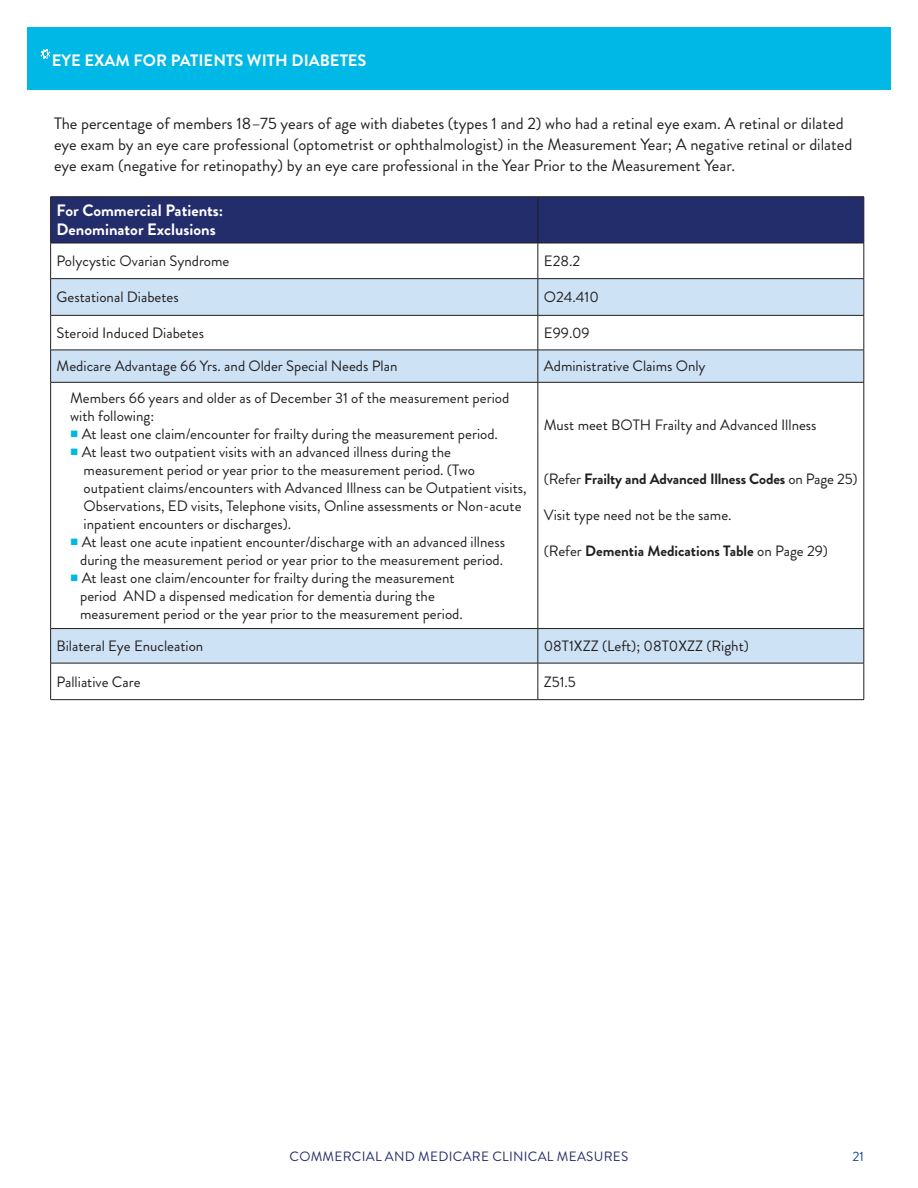
<style>
.page{position:relative;width:918px;height:1188px;background:#fff}
.page>*{position:absolute;margin:0;border:0;box-sizing:border-box;transform-origin:0 0}
.t1{font:16.5px/21px "Brandon Grotesque";color:#231f20}
.body{font:700 16.5px "Brandon Grotesque";color:#fff}
.t2{font:15px/18px "Brandon Grotesque";color:#231f20}
.t3{font:700 15px "Brandon Grotesque";letter-spacing:-.01em;color:#231f20}
.t4{font:13.5px "Brandon Grotesque";letter-spacing:.02em;color:#242d6b}
.t5{font:13.5px "Brandon Grotesque";color:#124992}
.s1{font-weight:400}
</style>
<div class="page">
<div style="left:27px;top:27px;width:864px;height:63px;background:#00b8e5"></div>
<svg style="left:40px;top:49px;width:10px;height:10px"></svg>
<div style="left:51px;top:197px;width:813px;height:46px;background:#242d6b"></div>
<svg style="left:51px;top:279px;width:813px;height:384px"></svg>
<hr style="left:50px;top:196px;width:488px;height:1px;background:#231f20">
<hr style="left:50px;top:197px;width:1px;height:46px;background:#231f20">
<hr style="left:538px;top:196px;width:326px;height:1px;background:#231f20">
<hr style="left:538px;top:197px;width:1px;height:46px;background:#231f20">
<hr style="left:864px;top:197px;width:1px;height:46px;background:#231f20">
<hr style="left:50px;top:243px;width:488px;height:1px;background:#231f20">
<hr style="left:50px;top:243px;width:1px;height:35px;background:#231f20">
<hr style="left:538px;top:243px;width:326px;height:1px;background:#231f20">
<hr style="left:538px;top:243px;width:1px;height:35px;background:#231f20">
<hr style="left:864px;top:243px;width:1px;height:35px;background:#231f20">
<hr style="left:50px;top:278px;width:488px;height:1px;background:#231f20">
<hr style="left:50px;top:279px;width:1px;height:36px;background:#231f20">
<hr style="left:538px;top:278px;width:326px;height:1px;background:#231f20">
<hr style="left:538px;top:279px;width:1px;height:36px;background:#231f20">
<hr style="left:864px;top:279px;width:1px;height:36px;background:#231f20">
<hr style="left:50px;top:316px;width:1px;height:34px;background:#231f20">
<hr style="left:538px;top:316px;width:1px;height:34px;background:#231f20">
<hr style="left:864px;top:316px;width:1px;height:34px;background:#231f20">
<hr style="left:50px;top:350px;width:488px;height:1px;background:#231f20">
<hr style="left:50px;top:350px;width:1px;height:32px;background:#231f20">
<hr style="left:538px;top:350px;width:326px;height:1px;background:#231f20">
<hr style="left:538px;top:350px;width:1px;height:32px;background:#231f20">
<hr style="left:864px;top:350px;width:1px;height:32px;background:#231f20">
<hr style="left:50px;top:382px;width:488px;height:1px;background:#231f20">
<hr style="left:50px;top:383px;width:1px;height:245px;background:#231f20">
<hr style="left:538px;top:382px;width:326px;height:1px;background:#231f20">
<hr style="left:538px;top:383px;width:1px;height:245px;background:#231f20">
<hr style="left:864px;top:383px;width:1px;height:245px;background:#231f20">
<hr style="left:50px;top:628px;width:488px;height:1px;background:#231f20">
<hr style="left:50px;top:629px;width:1px;height:34px;background:#231f20">
<hr style="left:538px;top:628px;width:326px;height:1px;background:#231f20">
<hr style="left:538px;top:629px;width:1px;height:34px;background:#231f20">
<hr style="left:864px;top:629px;width:1px;height:34px;background:#231f20">
<hr style="left:50px;top:663px;width:1px;height:36px;background:#231f20">
<hr style="left:538px;top:663px;width:1px;height:36px;background:#231f20">
<hr style="left:864px;top:663px;width:1px;height:36px;background:#231f20">
<hr style="left:50px;top:315px;width:488px;height:1px;background:#231f20">
<hr style="left:538px;top:315px;width:326px;height:1px;background:#231f20">
<hr style="left:50px;top:663px;width:488px;height:1px;background:#231f20">
<hr style="left:50px;top:699px;width:488px;height:1px;background:#231f20">
<hr style="left:538px;top:663px;width:326px;height:1px;background:#231f20">
<hr style="left:538px;top:699px;width:326px;height:1px;background:#231f20">
<svg style="left:71px;top:431px;width:6px;height:6px"></svg>
<svg style="left:71px;top:449px;width:6px;height:6px"></svg>
<svg style="left:71px;top:539px;width:6px;height:6px"></svg>
<svg style="left:71px;top:575px;width:6px;height:6px"></svg>
<p class="body" style="left:52px;top:48px;width:316px">EYE EXAM FOR PATIENTS WITH DIABETES</p>
<p class="t1" style="left:54px;top:113px;width:800px">The percentage of members 18–75 years of age with diabetes (types 1 and 2) who had a retinal eye exam. A retinal or dilated eye exam by an eye care professional (optometrist or ophthalmologist) in the Measurement Year; A negative retinal or dilated eye exam (negative for retinopathy) by an eye care professional in the Year Prior to the Measurement Year.</p>
<p class="body" style="left:57px;top:199px;width:168px">For Commercial Patients:</p>
<p class="body" style="left:57px;top:218px;width:161px">Denominator Exclusions</p>
<p class="t2" style="left:57px;top:252px;width:174px">Polycystic Ovarian Syndrome</p>
<p class="t2" style="left:544px;top:252px;width:38px">E28.2</p>
<p class="t2" style="left:57px;top:288px;width:124px">Gestational Diabetes</p>
<p class="t2" style="left:544px;top:288px;width:56px">O24.410</p>
<p class="t2" style="left:57px;top:324px;width:149px">Steroid Induced Diabetes</p>
<p class="t2" style="left:544px;top:324px;width:47px">E99.09</p>
<p class="t2" style="left:57px;top:357px;width:342px">Medicare Advantage 66 Yrs. and Older Special Needs Plan</p>
<p class="t2" style="left:544px;top:357px;width:163px">Administrative Claims Only</p>
<p class="t2" style="left:70px;top:389px;width:441px">Members 66 years and older as of December 31 of the measurement period with following:</p>
<p class="t2" style="left:82px;top:425px;width:418px">At least one claim/encounter for frailty during the measurement period.</p>
<p class="t2" style="left:82px;top:443px;width:371px">At least two outpatient visits with an advanced illness during the</p>
<p class="t2" style="left:84px;top:461px;width:445px">measurement period or year prior to the measurement period. (Two outpatient claims/encounters with Advanced Illness can be Outpatient visits, Observations, ED visits, Telephone visits, Online assessments or Non-acute inpatient encounters or discharges).</p>
<p class="t2" style="left:82px;top:533px;width:425px">At least one acute inpatient encounter/discharge with an advanced illness</p>
<p class="t2" style="left:80px;top:551px;width:425px">during the measurement period or year prior to the measurement period.</p>
<p class="t2" style="left:82px;top:569px;width:374px">At least one claim/encounter for frailty during the measurement</p>
<p class="t2" style="left:80px;top:587px;width:356px">period AND a dispensed medication for dementia during the</p>
<p class="t2" style="left:80px;top:605px;width:384px">measurement period or the year prior to the measurement period.</p>
<p class="t2" style="left:544px;top:416px;width:274px">Must meet BOTH Frailty and Advanced Illness</p>
<p class="t3" style="left:544px;top:468px;width:315px"><span class="s1">(Refer</span> Frailty and Advanced Illness Codes <span class="s1">on Page 25)</span></p>
<p class="t2" style="left:544px;top:506px;width:189px">Visit type need not be the same.</p>
<p class="t3" style="left:544px;top:540px;width:286px"><span class="s1">(Refer</span> Dementia Medications Table <span class="s1">on Page 29)</span></p>
<p class="t2" style="left:57px;top:637px;width:148px">Bilateral Eye Enucleation</p>
<p class="t2" style="left:544px;top:637px;width:207px">08T1XZZ (Left); 08T0XZZ (Right)</p>
<p class="t2" style="left:57px;top:673px;width:85px">Palliative Care</p>
<p class="t2" style="left:544px;top:673px;width:34px">Z51.5</p>
<p class="t4" style="left:290px;top:1147px;width:340px">COMMERCIAL AND MEDICARE CLINICAL MEASURES</p>
<p class="t5" style="left:853px;top:1147px;width:13px">21</p>
</div>
